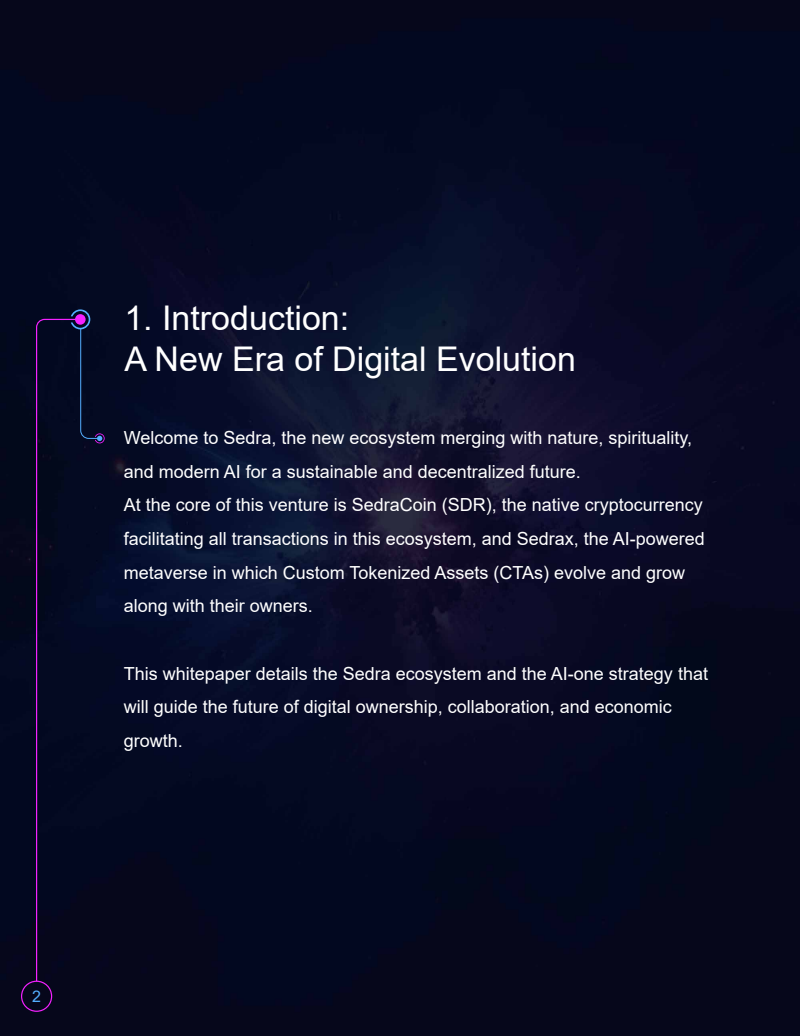
<style>
.page{position:relative;width:800px;height:1036px;background:#fff}
.page>*{position:absolute;margin:0;border:0;box-sizing:border-box;transform-origin:0 0}
.t1{font:34px/40.8px "Arial";color:#fff}
.t2{font:18px/33.6px "Arial";color:#fff}
.t3{font:16px "Arial";color:#54aeff}
</style>
<div class="page">
<img style="left:0;top:0;width:800px;height:1035px">
<div style="left:21px;top:980px;width:31px;height:31px;border:1px solid #f421ff;border-radius:50%"></div>
<div style="left:35px;top:309px;width:70px;height:673px;background:#040921"></div>
<h1 class="t1" style="left:124px;top:297px;width:453px">1. Introduction:<br>A New Era of Digital Evolution</h1>
<p class="t2" style="left:124px;top:421px;width:583px">Welcome to Sedra, the new ecosystem merging with nature, spirituality, and modern AI for a sustainable and decentralized future.<br>At the core of this venture is SedraCoin (SDR), the native cryptocurrency facilitating all transactions in this ecosystem, and Sedrax, the AI-powered metaverse in which Custom Tokenized Assets (CTAs) evolve and grow along with their owners.</p>
<p class="t2" style="left:124px;top:656px;width:586px">This whitepaper details the Sedra ecosystem and the AI-one strategy that will guide the future of digital ownership, collaboration, and economic growth.</p>
<p class="t3" style="left:32px;top:984px;width:10px">2</p>
</div>
